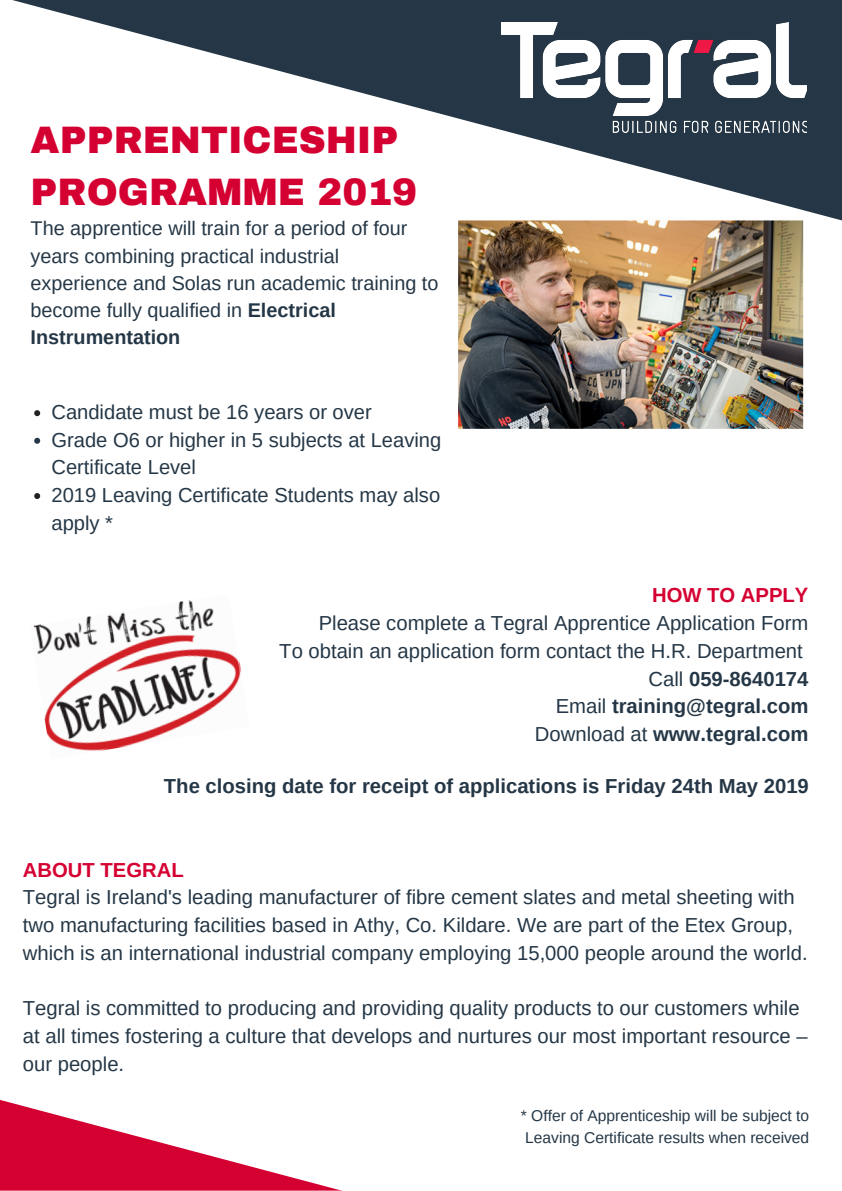
<style>
.page{position:relative;width:842px;height:1191px;background:#fff}
.page>*{position:absolute;margin:0;border:0;box-sizing:border-box;transform-origin:0 0}
.t1{font:900 37.4px/51.7px "Archivo";color:#d50032}
.t2{font:20.3px/27.7px "Arimo";color:#253746}
.t3{font:700 20.3px "Arimo";color:#253746}
.t4{font:700 20.3px "Arimo";color:#d50032}
.t5{font:20.2px/27.6px "Arimo";color:#253746}
.t6{font:19.8px/27.2px "Arimo";color:#253746}
.t7{font:15.6px/21.7px "Arimo";color:#253746}
.s1{font-weight:700}
</style>
<div class="page">
<svg style="left:12px;top:0;width:830px;height:497px"></svg>
<svg style="left:0;top:1100px;width:339px;height:90px"></svg>
<svg style="left:34px;top:410px;width:6px;height:6px"></svg>
<svg style="left:34px;top:438px;width:6px;height:5px"></svg>
<svg style="left:34px;top:493px;width:6px;height:6px"></svg>
<img style="left:502px;top:23px;width:305px;height:109px">
<img style="left:33px;top:600px;width:209px;height:151px">
<img style="left:454px;top:217px;width:353px;height:215px">
<h1 class="t1" style="left:31px;top:114px;width:388px">APPRENTICESHIP<br>PROGRAMME 2019</h1>
<p class="t6" style="left:31px;top:215px;width:409px">The apprentice will train for a period of four years combining practical industrial experience and Solas run academic training to become fully qualified in <span class="s1">Electrical Instrumentation</span></p>
<p class="t5" style="left:51px;top:398px;width:391px">Candidate must be 16 years or over<br>Grade O6 or higher in 5 subjects at Leaving<br>Certificate Level<br>2019 Leaving Certificate Students may also apply *</p>
<p class="t4" style="left:652px;top:584px;width:158px">HOW TO APPLY</p>
<p class="t2" style="left:279px;top:609px;width:531px;text-align:right">Please complete a Tegral Apprentice Application Form<br>To obtain an application form contact the H.R. Department Call <span class="s1">059-8640174<br></span>Email <span class="s1">training@tegral.com<br></span>Download at <span class="s1">www.tegral.com</span></p>
<p class="t3" style="left:164px;top:774px;width:646px">The closing date for receipt of applications is Friday 24th May 2019</p>
<p class="t4" style="left:23px;top:858px;width:162px">ABOUT TEGRAL</p>
<p class="t2" style="left:23px;top:883px;width:786px">Tegral is Ireland's leading manufacturer of fibre cement slates and metal sheeting with two manufacturing facilities based in Athy, Co. Kildare. We are part of the Etex Group, which is an international industrial company employing 15,000 people around the world.</p>
<p class="t2" style="left:23px;top:994px;width:786px">Tegral is committed to producing and providing quality products to our customers while at all times fostering a culture that develops and nurtures our most important resource – our people.</p>
<p class="t7" style="left:521px;top:1104px;width:290px">* Offer of Apprenticeship will be subject to<br>Leaving Certificate results when received</p>
</div>
